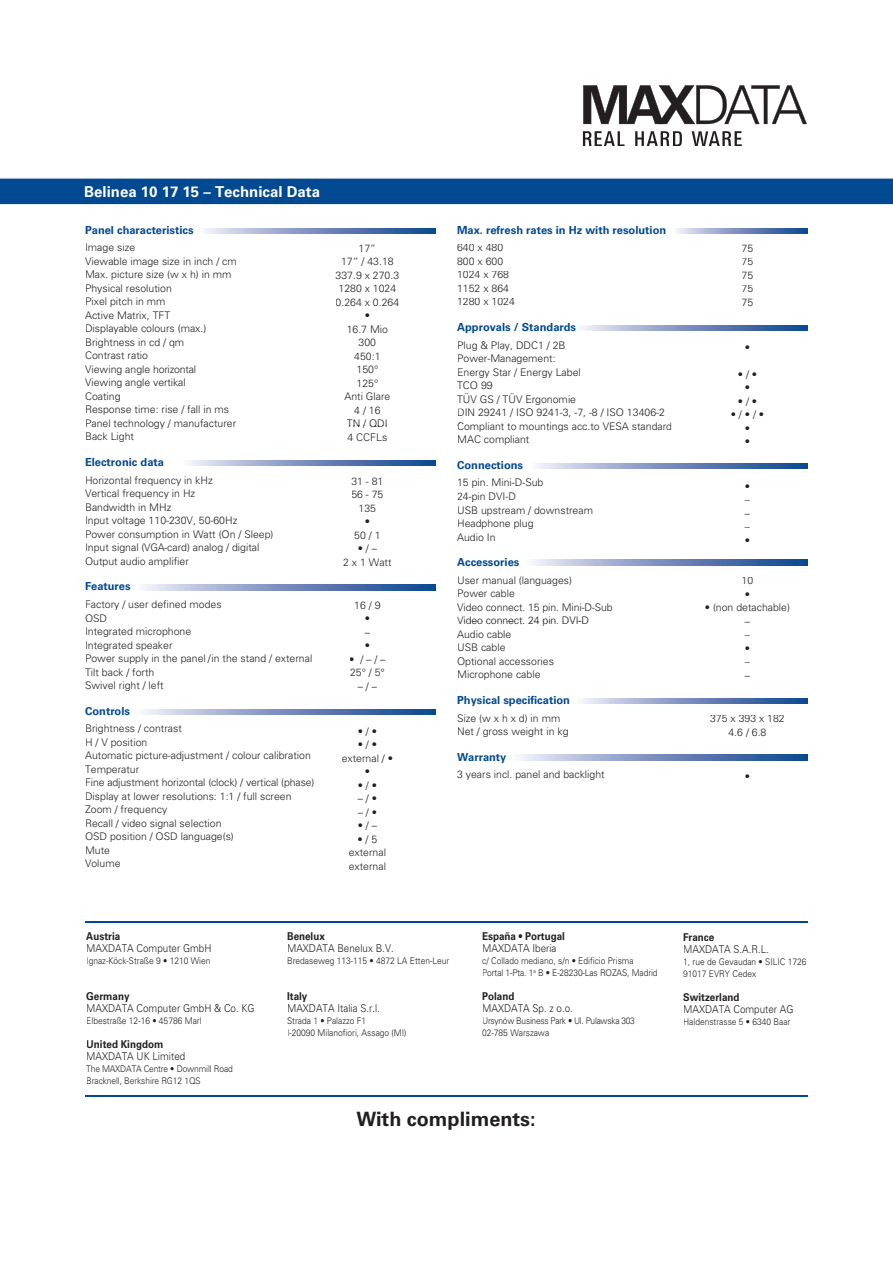
<style>
.page{position:relative;width:893px;height:1263px;background:#fff}
.page>*{position:absolute;margin:0;border:0;box-sizing:border-box;transform-origin:0 0}
.t1{font:700 19.8px "Univers";color:#231f20}
.t2{font:700 15px "Univers";color:#fff}
.t3{font:700 11.1px "Univers";color:#014990}
.t4{font:300 10.8px "Univers";color:#231f20;scale:.91 1}
.t5{font:700 10.8px "Univers";color:#231f20;scale:.91 1}
.t6{font:300 10.5px/13.5px "Univers";color:#231f20;text-align:center}
.t7{font:300 9.3px/12px "Univers";color:#231f20;scale:.91 1}
.t8{font:300 9.3px/12px "Univers";letter-spacing:-.03em;color:#231f20;scale:.91 1}
</style>
<div class="page">
<svg style="left:583px;top:85px;width:224px;height:39px"></svg>
<svg style="left:583px;top:131px;width:41px;height:15px"></svg>
<svg style="left:635px;top:131px;width:47px;height:15px"></svg>
<svg style="left:692px;top:131px;width:50px;height:15px"></svg>
<div style="left:0;top:179px;width:893px;height:24px;background:#014990"></div>
<hr style="left:0;top:203px;width:893px;height:1px;background:#014990">
<svg style="left:205px;top:228px;width:230px;height:6px"></svg>
<svg style="left:189px;top:460px;width:246px;height:6px"></svg>
<svg style="left:143px;top:584px;width:292px;height:6px;background:#7890be"></svg>
<svg style="left:143px;top:709px;width:292px;height:6px;background:#7890be"></svg>
<svg style="left:677px;top:228px;width:131px;height:6px"></svg>
<svg style="left:582px;top:325px;width:226px;height:6px"></svg>
<svg style="left:537px;top:463px;width:271px;height:6px;background:#7790be"></svg>
<svg style="left:532px;top:560px;width:276px;height:5px"></svg>
<svg style="left:582px;top:698px;width:226px;height:5px"></svg>
<svg style="left:520px;top:755px;width:288px;height:5px"></svg>
<hr style="left:85px;top:921px;width:723px;height:1px;background:#014990">
<hr style="left:85px;top:1095px;width:723px;height:1px;background:#014990">
<h2 class="t2" style="left:84px;top:183px;width:237px">Belinea 10 17 15 – Technical Data</h2>
<p class="t3" style="left:85px;top:223px;width:110px">Panel characteristics</p>
<p class="t6" style="left:85px;top:241px;width:153px;text-align:left">Image size<br>Viewable image size in inch / cm<br>Max. picture size (w x h) in mm<br>Physical resolution<br>Pixel pitch in mm<br>Active Matrix, TFT<br>Displayable colours (max.)<br>Brightness in cd / qm<br>Contrast ratio<br>Viewing angle horizontal<br>Viewing angle vertikal<br>Coating<br>Response time: rise / fall in ms<br>Panel technology / manufacturer<br>Back Light</p>
<p class="t3" style="left:85px;top:456px;width:80px">Electronic data</p>
<p class="t6" style="left:85px;top:473px;width:190px;text-align:left">Horizontal frequency in kHz<br>Vertical frequency in Hz<br>Bandwidth in MHz<br>Input voltage 110-230V, 50-60Hz<br>Power consumption in Watt (On / Sleep)<br>Input signal (VGA-card) analog / digital<br>Output audio amplifier</p>
<p class="t3" style="left:85px;top:580px;width:47px">Features</p>
<p class="t6" style="left:85px;top:597px;width:229px;text-align:left">Factory / user defined modes<br>OSD<br>Integrated microphone<br>Integrated speaker<br>Power supply in the panel / in the stand / external<br>Tilt back / forth<br>Swivel right / left</p>
<p class="t3" style="left:85px;top:704px;width:47px">Controls</p>
<p class="t6" style="left:85px;top:722px;width:231px;text-align:left">Brightness / contrast<br>H / V position<br>Automatic picture-adjustment / colour calibration<br>Temperatur<br>Fine adjustment horizontal (clock) / vertical (phase)<br>Display at lower resolutions: 1:1 / full screen<br>Zoom / frequency<br>Recall / video signal selection<br>OSD position / OSD language(s)<br>Mute<br>Volume</p>
<p class="t6" style="left:336px;top:241px;width:65px">17“<br>17“ / 43.18<br>337.9 x 270.3<br>1280 x 1024<br>0.264 x 0.264 •<br>16.7 Mio<br>300<br>450:1<br>150°<br>125°<br>Anti Glare<br>4 / 16<br>TN / QDI<br>4 CCFLs</p>
<p class="t6" style="left:351px;top:474px;width:34px">31 - 81<br>56 - 75<br>135<br>•<br>50 / 1</p>
<p class="t6" style="left:343px;top:542px;width:50px">• / –<br>2 x 1 Watt</p>
<p class="t6" style="left:354px;top:598px;width:28px">16 / 9 •<br>–<br>•</p>
<p class="t6" style="left:349px;top:652px;width:38px;text-align:left">• / – / –<br>25° / 5°</p>
<p class="t6" style="left:358px;top:679px;width:21px">– / –</p>
<p class="t6" style="left:358px;top:724px;width:21px">• / •</p>
<p class="t6" style="left:342px;top:738px;width:53px">• / • external / • •</p>
<p class="t6" style="left:358px;top:778px;width:21px">• / •</p>
<p class="t6" style="left:358px;top:792px;width:21px">– / •</p>
<p class="t6" style="left:358px;top:805px;width:21px">– / •</p>
<p class="t6" style="left:358px;top:819px;width:21px">• / –</p>
<p class="t6" style="left:349px;top:832px;width:39px">• / 5 external external</p>
<p class="t3" style="left:457px;top:223px;width:211px">Max. refresh rates in Hz with resolution</p>
<p class="t6" style="left:457px;top:241px;width:59px;text-align:left">640 x 480<br>800 x 600<br>1024 x 768<br>1152 x 864<br>1280 x 1024</p>
<p class="t3" style="left:457px;top:321px;width:121px">Approvals / Standards</p>
<p class="t6" style="left:457px;top:338px;width:216px;text-align:left">Plug &amp; Play, DDC1 / 2B<br>Power-Management:<br>Energy Star / Energy Label<br>TCO 99<br>TÜV GS / TÜV Ergonomie<br>DIN 29241 / ISO 9241-3, -7, -8 / ISO 13406-2<br>Compliant to mountings acc.to VESA standard<br>MAC compliant</p>
<p class="t3" style="left:457px;top:458px;width:67px">Connections</p>
<p class="t6" style="left:457px;top:476px;width:137px;text-align:left">15 pin. Mini-D-Sub<br>24-pin DVI-D<br>USB upstream / downstream<br>Headphone plug<br>Audio In</p>
<p class="t3" style="left:457px;top:556px;width:64px">Accessories</p>
<p class="t6" style="left:457px;top:573px;width:157px;text-align:left">User manual (languages)<br>Power cable<br>Video connect. 15 pin. Mini-D-Sub<br>Video connect. 24 pin. DVI-D<br>Audio cable<br>USB cable<br>Optional accessories<br>Microphone cable</p>
<p class="t3" style="left:457px;top:693px;width:114px">Physical specification</p>
<p class="t6" style="left:457px;top:711px;width:113px;text-align:left">Size (w x h x d) in mm<br>Net / gross weight in kg</p>
<p class="t3" style="left:457px;top:750px;width:51px">Warranty</p>
<p class="t6" style="left:457px;top:768px;width:149px">3 years incl. panel and backlight</p>
<p class="t6" style="left:742px;top:241px;width:13px;text-align:justify">75<br>75<br>75<br>75<br>75</p>
<p class="t6" style="left:745px;top:340px;width:7px">•</p>
<p class="t6" style="left:738px;top:367px;width:21px">• / • •</p>
<p class="t6" style="left:738px;top:394px;width:21px">• / •</p>
<p class="t6" style="left:731px;top:408px;width:35px">• / • / • •<br>•</p>
<p class="t6" style="left:745px;top:479px;width:7px;text-align:justify">• – – – •</p>
<p class="t6" style="left:742px;top:574px;width:13px">10 •</p>
<p class="t6" style="left:705px;top:601px;width:87px">• (non detachable) –<br>–<br>•<br>–<br>–</p>
<p class="t6" style="left:710px;top:712px;width:76px">375 x 393 x 182<br>4.6 / 6.8</p>
<p class="t6" style="left:745px;top:769px;width:7px">•</p>
<p class="t5" style="left:86px;top:930px;width:39px">Austria</p>
<p class="t4" style="left:86px;top:942px;width:139px">MAXDATA Computer GmbH</p>
<p class="t7" style="left:86px;top:955px;width:138px">Ignaz-Köck-Straße 9 • 1210 Wien</p>
<p class="t5" style="left:86px;top:990px;width:49px">Germany</p>
<p class="t4" style="left:86px;top:1002px;width:187px">MAXDATA Computer GmbH &amp; Co. KG</p>
<p class="t7" style="left:86px;top:1015px;width:128px">Elbestraße 12-16 • 45786 Marl</p>
<p class="t5" style="left:86px;top:1038px;width:86px">United Kingdom</p>
<p class="t4" style="left:86px;top:1050px;width:110px">MAXDATA UK Limited</p>
<p class="t7" style="left:86px;top:1063px;width:163px">The MAXDATA Centre • Downmill Road<br>Bracknell, Berkshire RG12 1QS</p>
<p class="t5" style="left:287px;top:930px;width:43px">Benelux</p>
<p class="t4" style="left:287px;top:942px;width:119px">MAXDATA Benelux B.V.</p>
<p class="t7" style="left:287px;top:955px;width:180px">Bredaseweg 113-115 • 4872 LA Etten-Leur</p>
<p class="t5" style="left:287px;top:990px;width:24px">Italy</p>
<p class="t4" style="left:287px;top:1002px;width:104px">MAXDATA Italia S.r.l.</p>
<p class="t7" style="left:287px;top:1015px;width:133px">Strada 1 • Palazzo F1<br>I-20090 Milanofiori, Assago (MI)</p>
<p class="t5" style="left:482px;top:930px;width:92px">España • Portugal</p>
<p class="t4" style="left:482px;top:942px;width:83px">MAXDATA Iberia</p>
<p class="t7" style="left:482px;top:955px;width:194px">c/ Collado mediano, s/n • Edificio Prisma<br>Portal 1-Pta. 1<sup>a</sup> B • E-28230-Las ROZAS, Madrid</p>
<p class="t5" style="left:482px;top:990px;width:37px">Poland</p>
<p class="t4" style="left:482px;top:1002px;width:101px">MAXDATA Sp. z o.o.</p>
<p class="t8" style="left:482px;top:1015px;width:169px">Ursynów Business Park • Ul. Pulawska 303<br>02-785 Warszawa</p>
<p class="t5" style="left:683px;top:930px;width:36px">France</p>
<p class="t4" style="left:683px;top:942px;width:96px">MAXDATA S.A.R.L.</p>
<p class="t7" style="left:683px;top:955px;width:137px">1, rue de Gevaudan • SILIC 1726<br>91017 EVRY Cedex</p>
<p class="t5" style="left:683px;top:990px;width:63px">Switzerland</p>
<p class="t4" style="left:683px;top:1002px;width:123px">MAXDATA Computer AG</p>
<p class="t7" style="left:683px;top:1015px;width:119px">Haldenstrasse 5 • 6340 Baar</p>
<h1 class="t1" style="left:356px;top:1107px;width:181px">With compliments:</h1>
</div>
